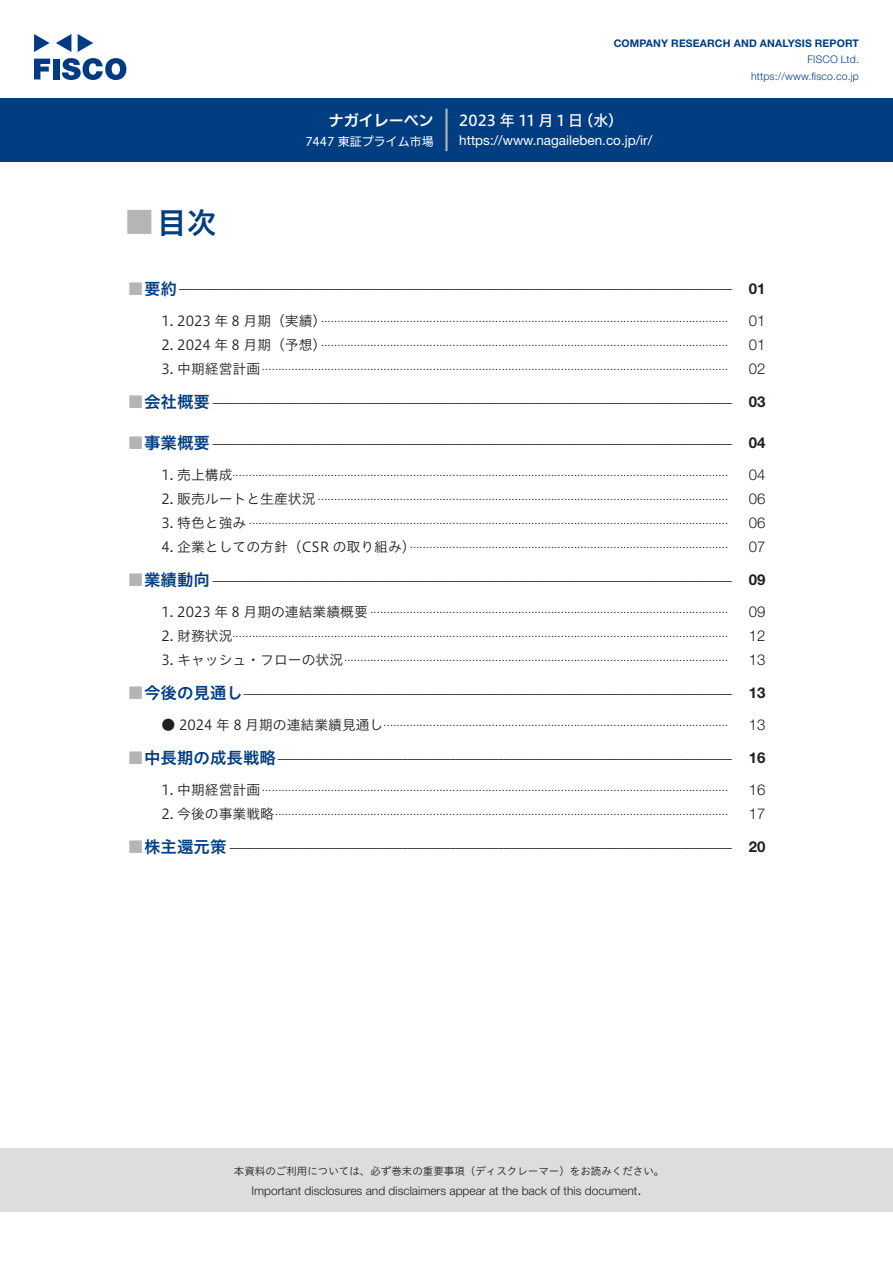
<style>
.page{position:relative;width:893px;height:1263px;background:#fff}
.page>*{position:absolute;margin:0;border:0;box-sizing:border-box;transform-origin:0 0}
.t1{font:30px "Hiragino UD Sans Std N W6";color:#003d81}
.t2{font:24px "Hiragino UD Sans Std W6";color:#b5b5b6}
.t3{font:16.5px "Hiragino UD Sans Std W6";color:#003d81}
.t4{font:300 15px "Helvetica Neue LT Std";color:#231f20}
.t5{font:700 15px "Helvetica Neue LT Std";color:#231f20}
.t6{font:15px "Hiragino UD Sans F Std N W5";letter-spacing:.175em;color:#fff}
.t7{font:15px "Hiragino UD Sans F Std N W6";color:#fff}
.t8{font:13.8px "Hiragino UD Sans Std W3";color:#231f20}
.t9{font:13.5px "Helvetica Neue LT Std";color:#fff}
.t10{font:12px "Hiragino UD Sans Std W3";color:#231f20}
.t11{font:300 12px "Helvetica Neue LT Std";color:#231f20}
.t12{font:12px "Hiragino UD Sans F Std N W4";color:#fff}
.t13{font:10.5px "Hiragino UD Sans Std W3";color:#231f20}
.t14{font:700 10.5px "Helvetica Neue LT Std";letter-spacing:.015em;color:#003d81}
.t15{font:300 10.5px/16.5px "Helvetica Neue LT Std";letter-spacing:.015em;color:#003d81;text-align:right}
.t16{font:9px "Hiragino UD Sans Std W3";color:#231f20}
.s1{color:#b5b5b6}
</style>
<div class="page">
<div style="left:0;top:1148px;width:893px;height:64px;background:#ddd"></div>
<svg style="left:34px;top:59px;width:16px;height:20px"></svg>
<div style="left:53px;top:59px;width:6px;height:20px;background:#003a83"></div>
<svg style="left:62px;top:58px;width:64px;height:22px"></svg>
<svg style="left:34px;top:34px;width:16px;height:18px"></svg>
<svg style="left:78px;top:34px;width:15px;height:18px"></svg>
<svg style="left:56px;top:34px;width:15px;height:18px"></svg>
<div style="left:0;top:98px;width:893px;height:64px;background:#003d81"></div>
<hr style="left:445px;top:109px;width:3px;height:42px;background:#b5b5b6">
<h2 class="t2" style="left:128px;top:204px;width:25px">█</h2>
<h1 class="t1" style="left:157px;top:199px;width:61px">目次</h1>
<h3 class="t7" style="left:329px;top:109px;width:107px">ナガイレーベン</h3>
<h3 class="t12" style="left:305px;top:132px;width:130px">7447 東証プライム市場</h3>
<p class="t14" style="left:614px;top:37px;width:247px">COMPANY RESEARCH AND ANALYSIS REPORT</p>
<p class="t15" style="left:751px;top:51px;width:109px">FISCO Ltd. https://www.fisco.co j p.</p>
<h3 class="t6" style="left:459px;top:109px;width:126px">2023年11月1日</h3>
<h3 class="t6" style="left:578px;top:109px;width:46px">（水(</h3>
<h3 class="t9" style="left:459px;top:132px;width:194px">https://www.nagaileben. c o j p. /i r/</h3>
<h3 class="t3" style="left:128px;top:276px;width:51px"><span class="s1">■</span>要約</h3>
<h3 class="t10" style="left:177px;top:280px;width:557px">-----------------------------------------------------------------------------------------------------------------------------------------------------------------------------------------------------</h3>
<h3 class="t8" style="left:162px;top:310px;width:166px">1. 2023 年 8 月期（実績(</h3>
<p class="t16" style="left:321px;top:312px;width:408px">............................................................................................................................</p>
<h3 class="t8" style="left:162px;top:334px;width:166px">2. 2024 年 8 月期（予想(</h3>
<p class="t16" style="left:321px;top:336px;width:408px">............................................................................................................................</p>
<h3 class="t8" style="left:162px;top:358px;width:100px">3. 中期経営計画</h3>
<p class="t16" style="left:262px;top:360px;width:467px">..............................................................................................................................................</p>
<h3 class="t3" style="left:128px;top:389px;width:84px"><span class="s1">■</span>会社概要</h3>
<h3 class="t10" style="left:210px;top:393px;width:524px">-----------------------------------------------------------------------------------------------------------------------------------------------------------------------------------------</h3>
<h3 class="t3" style="left:128px;top:430px;width:84px"><span class="s1">■</span>事業概要</h3>
<h3 class="t10" style="left:210px;top:434px;width:524px">-----------------------------------------------------------------------------------------------------------------------------------------------------------------------------------------</h3>
<h3 class="t8" style="left:162px;top:464px;width:73px">1. 売上構成</h3>
<p class="t16" style="left:233px;top:466px;width:497px">.......................................................................................................................................................</p>
<h3 class="t8" style="left:162px;top:488px;width:155px">2. 販売ルートと生産状況</h3>
<p class="t16" style="left:318px;top:490px;width:411px">.............................................................................................................................</p>
<h3 class="t8" style="left:162px;top:512px;width:86px">3. 特色と強み</h3>
<p class="t16" style="left:249px;top:514px;width:480px">..................................................................................................................................................</p>
<h3 class="t8" style="left:162px;top:536px;width:256px">4. 企業としての方針（CSR の取り組み(</h3>
<p class="t16" style="left:410px;top:538px;width:319px">.................................................................................................</p>
<h3 class="t3" style="left:128px;top:567px;width:84px"><span class="s1">■</span>業績動向</h3>
<h3 class="t10" style="left:210px;top:571px;width:524px">-----------------------------------------------------------------------------------------------------------------------------------------------------------------------------------------</h3>
<h3 class="t8" style="left:162px;top:601px;width:208px">1. 2023 年 8 月期の連結業績概要</h3>
<p class="t16" style="left:371px;top:603px;width:359px">.............................................................................................................</p>
<h3 class="t8" style="left:162px;top:625px;width:73px">2. 財務状況</h3>
<p class="t16" style="left:233px;top:627px;width:497px">.......................................................................................................................................................</p>
<h3 class="t8" style="left:162px;top:649px;width:183px">3. キャッシュ・フローの状況</h3>
<p class="t16" style="left:344px;top:651px;width:385px">.....................................................................................................................</p>
<h3 class="t3" style="left:128px;top:680px;width:117px"><span class="s1">■</span>今後の見通し</h3>
<h3 class="t10" style="left:243px;top:684px;width:491px">------------------------------------------------------------------------------------------------------------------------------------------------------------------------------</h3>
<h3 class="t8" style="left:162px;top:714px;width:223px">● 2024 年 8 月期の連結業績見通し</h3>
<p class="t16" style="left:384px;top:716px;width:346px">.........................................................................................................</p>
<h3 class="t3" style="left:128px;top:745px;width:150px"><span class="s1">■</span>中長期の成長戦略</h3>
<h3 class="t10" style="left:276px;top:749px;width:458px">------------------------------------------------------------------------------------------------------------------------------------------------------------------</h3>
<h3 class="t8" style="left:162px;top:779px;width:100px">1. 中期経営計画</h3>
<p class="t16" style="left:262px;top:781px;width:467px">..............................................................................................................................................</p>
<h3 class="t8" style="left:162px;top:803px;width:114px">2. 今後の事業戦略</h3>
<p class="t16" style="left:275px;top:805px;width:454px">..........................................................................................................................................</p>
<h3 class="t3" style="left:128px;top:834px;width:101px"><span class="s1">■</span>株主還元策</h3>
<h3 class="t10" style="left:227px;top:838px;width:508px">-----------------------------------------------------------------------------------------------------------------------------------------------------------------------------------</h3>
<h3 class="t5" style="left:749px;top:279px;width:18px">01</h3>
<h3 class="t4" style="left:749px;top:311px;width:18px">01</h3>
<h3 class="t4" style="left:749px;top:335px;width:18px">01</h3>
<h3 class="t4" style="left:749px;top:359px;width:18px">02</h3>
<h3 class="t5" style="left:749px;top:392px;width:18px">03</h3>
<h3 class="t5" style="left:749px;top:433px;width:18px">04</h3>
<h3 class="t4" style="left:749px;top:465px;width:18px">04</h3>
<h3 class="t4" style="left:749px;top:489px;width:18px">06</h3>
<h3 class="t4" style="left:749px;top:513px;width:18px">06</h3>
<h3 class="t4" style="left:749px;top:537px;width:18px">07</h3>
<h3 class="t5" style="left:749px;top:570px;width:18px">09</h3>
<h3 class="t4" style="left:749px;top:602px;width:18px">09</h3>
<h3 class="t4" style="left:749px;top:626px;width:18px">12</h3>
<h3 class="t4" style="left:749px;top:650px;width:18px">13</h3>
<h3 class="t5" style="left:749px;top:683px;width:18px">13</h3>
<h3 class="t4" style="left:749px;top:715px;width:18px">13</h3>
<h3 class="t5" style="left:749px;top:748px;width:18px">16</h3>
<h3 class="t4" style="left:749px;top:780px;width:18px">16</h3>
<h3 class="t4" style="left:749px;top:804px;width:18px">17</h3>
<h3 class="t5" style="left:749px;top:837px;width:18px">20</h3>
<p class="t13" style="left:234px;top:1163px;width:432px">本資料のご利用については、必ず巻末の重要事項（ディスクレーマー）をお読みください。</p>
<h3 class="t4" style="left:637px;top:1180px;width:6px">.</h3>
<h3 class="t11" style="left:251px;top:1183px;width:387px">Important disclosures and disclaimers appear at the back of this document</h3>
</div>
